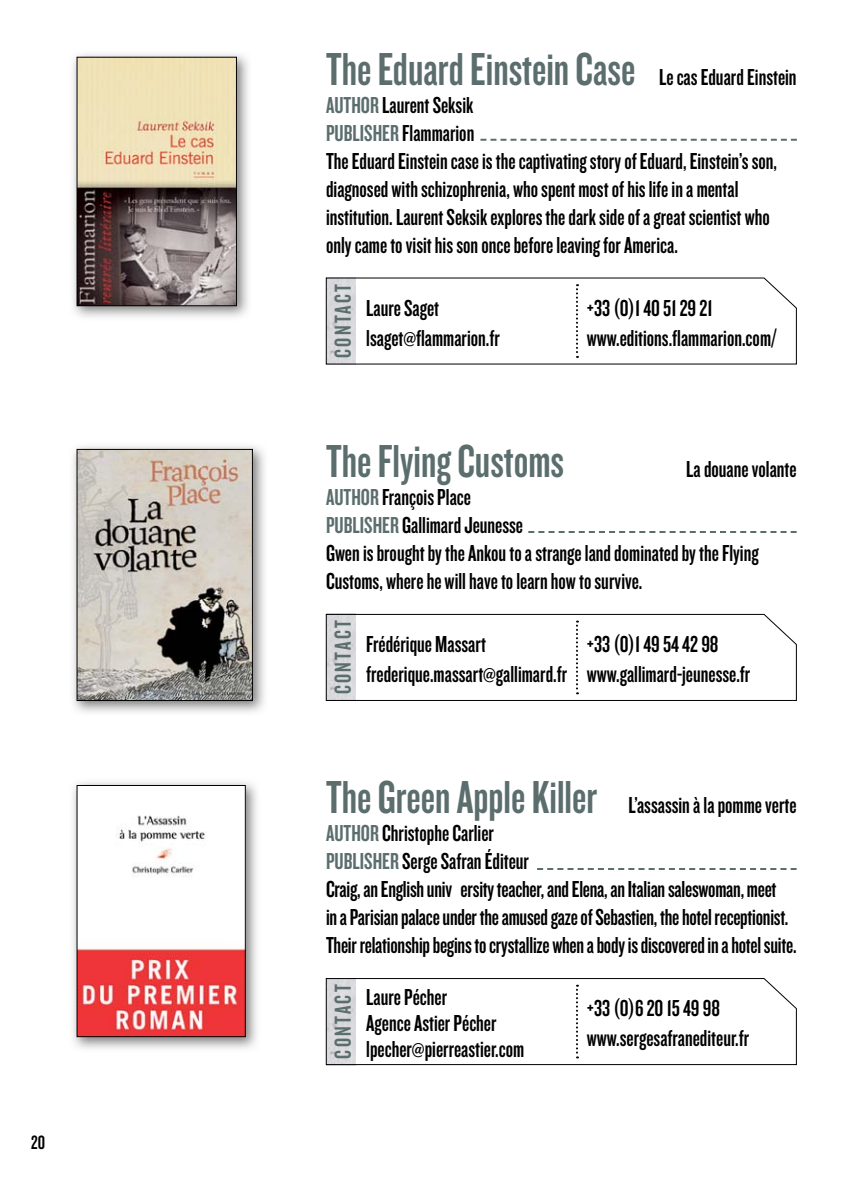
<style>
.page{position:relative;width:842px;height:1191px;background:#fff}
.page>*{position:absolute;margin:0;border:0;box-sizing:border-box;transform-origin:0 0}
.t1{font:48px "Knockout HTF48 Featherweight";color:#5b6e6d}
.t2{font:24px/28px "Knockout HTF48 Featherweight";color:#000}
.t3{font:24px "Knockout HTF48 Featherweight";letter-spacing:.1em;color:#5b6e6d}
.t4{font:20px "Knockout HTF48 Featherweight";color:#000}
.s1{font-size:24px;color:#000}
.s2{color:#5b6e6d}
.s3{font-size:48px;color:#5b6e6d}
</style>
<div class="page">
<svg style="left:480px;top:139px;width:317px;height:2px"></svg>
<svg style="left:528px;top:531px;width:269px;height:2px"></svg>
<svg style="left:537px;top:868px;width:260px;height:2px"></svg>
<img style="left:73px;top:54px;width:175px;height:263px">
<img style="left:79px;top:59px;width:156px;height:245px">
<div style="left:77px;top:57px;width:160px;height:249px;border:1px solid #000"></div>
<img style="left:73px;top:446px;width:192px;height:267px">
<img style="left:79px;top:451px;width:172px;height:248px">
<div style="left:77px;top:449px;width:176px;height:252px;border:1px solid #000"></div>
<img style="left:73px;top:782px;width:184px;height:267px">
<img style="left:79px;top:787px;width:165px;height:248px">
<div style="left:77px;top:785px;width:169px;height:252px;border:1px solid #000"></div>
<svg style="left:325px;top:277px;width:472px;height:88px"></svg>
<svg style="left:576px;top:284px;width:2px;height:74px"></svg>
<svg style="left:325px;top:613px;width:472px;height:88px"></svg>
<svg style="left:576px;top:620px;width:2px;height:74px"></svg>
<svg style="left:325px;top:978px;width:472px;height:87px"></svg>
<svg style="left:576px;top:984px;width:2px;height:74px"></svg>
<p class="t4" style="left:31px;top:1132px;width:16px">20</p>
<h1 class="t1" style="left:326px;top:45px;width:472px">The Eduard Einstein Case <span class="s1">Le cas Eduard Einstein</span></h1>
<p class="t2" style="left:326px;top:91px;width:453px"><span class="s2">AUTHOR</span> Laurent Seksik<br><span class="s2">PUBLISHER</span> Flammarion<br>The Eduard Einstein case is the captivating story of Eduard, Einstein’s son, diagnosed with schizophrenia, who spent most of his life in a mental institution. Laurent Seksik explores the dark side of a great scientist who only came to visit his son once before leaving for America.</p>
<p class="t3" style="left:331px;top:358px;width:75px;rotate:-90deg">CONTACT</p>
<p class="t2" style="left:366px;top:293px;width:135px;line-height:30px">Laure Saget lsaget@flammarion.fr</p>
<p class="t2" style="left:587px;top:293px;width:191px;line-height:30px">+33 (0)1 40 51 29 21 www.editions.flammarion.com/</p>
<h1 class="t1" style="left:326px;top:437px;width:240px">The Flying Customs</h1>
<p class="t2" style="left:686px;top:455px;width:112px">La douane volante</p>
<p class="t2" style="left:326px;top:483px;width:434px"><span class="s2">AUTHOR</span> François Place<br><span class="s2">PUBLISHER</span> Gallimard Jeunesse<br>Gwen is brought by the Ankou to a strange land dominated by the Flying Customs, where he will have to learn how to survive.</p>
<p class="t3" style="left:331px;top:694px;width:75px;rotate:-90deg">CONTACT</p>
<p class="t2" style="left:366px;top:629px;width:203px;line-height:30px">Frédérique Massart frederique.massart@gallimard.fr</p>
<p class="t2" style="left:587px;top:629px;width:165px;line-height:30px">+33 (0)1 49 54 42 98 www.gallimard-jeunesse.fr</p>
<p class="t2" style="left:326px;top:791px;width:472px"><span class="s3">The Green Apple Killer</span> L’assassin à la pomme verte <span class="s2">AUTHOR</span> Christophe Carlier<br><span class="s2">PUBLISHER</span> Serge Safran Éditeur<br>Craig, an English univ ersity teacher, and Elena, an Italian saleswoman, meet<br>in a Parisian palace under the amused gaze of Sebastien, the hotel receptionist.<br>Their relationship begins to crystallize when a body is discovered in a hotel suite.</p>
<p class="t3" style="left:331px;top:1058px;width:75px;rotate:-90deg">CONTACT</p>
<p class="t2" style="left:366px;top:984px;width:160px;line-height:26px">Laure Pécher<br>Agence Astier Pécher lpecher@pierreastier.com</p>
<p class="t2" style="left:587px;top:993px;width:164px;line-height:30px">+33 (0)6 20 15 49 98 www.sergesafranediteur.fr</p>
</div>
